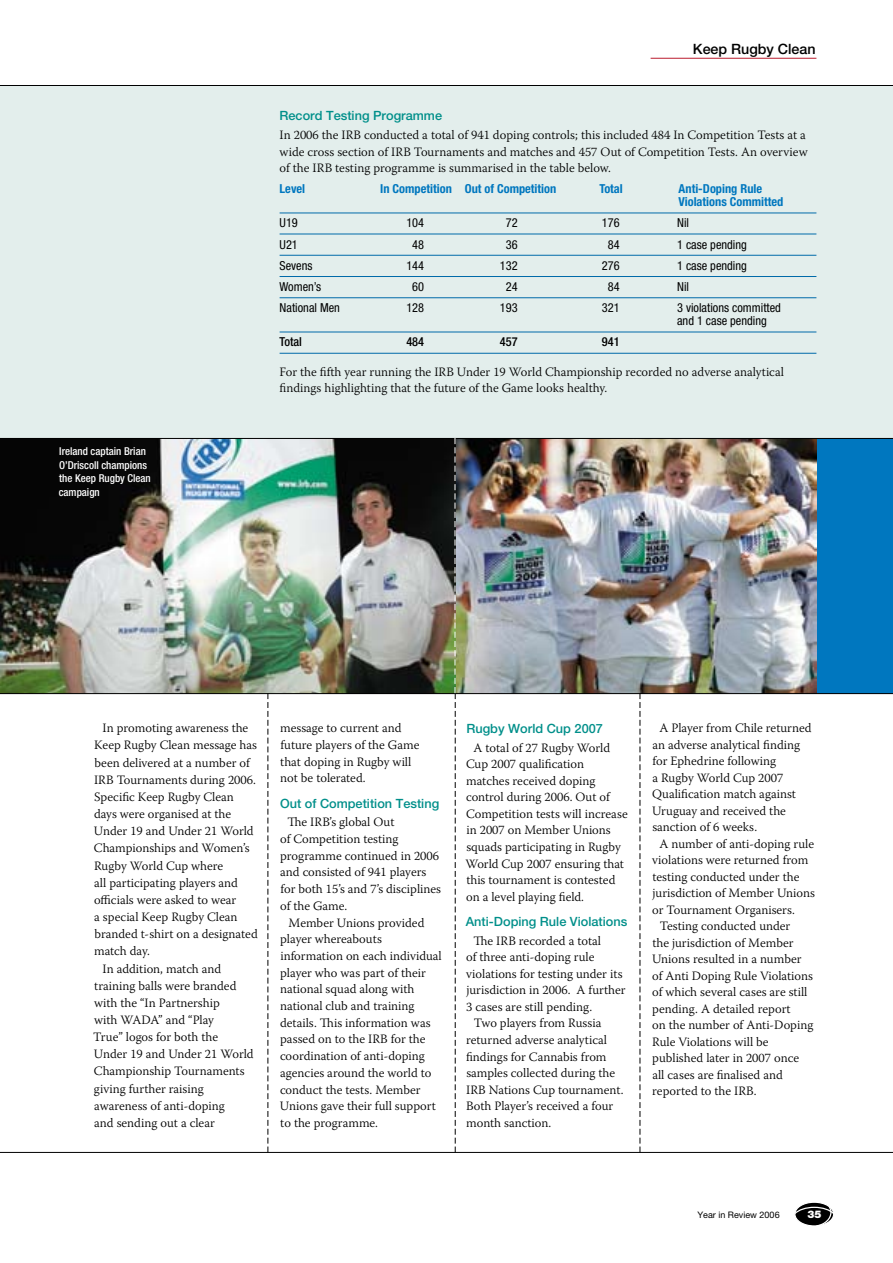
<style>
.page{position:relative;width:893px;height:1263px;background:#fff}
.page>*{position:absolute;margin:0;border:0;box-sizing:border-box;transform-origin:0 0}
.t1{font:500 14.25px "Helvetica Neue";color:#000}
.t2{font:300 12.75px/16.6px "Warnock Pro";color:#000}
.t3{font:500 12.75px "Helvetica Neue";color:#008f8a}
.t4{font:condensed 12.3px/12.8px "Helvetica Neue";color:#000}
.t5{font:700 condensed 12.3px/12.8px "Helvetica Neue";color:#0077bf}
.t6{font:500 condensed 12.3px "Helvetica Neue";color:#000}
.t7{font:500 condensed 10.8px/13.5px "Helvetica Neue";color:#fff}
.t8{font:900 10.5px "Helvetica Neue";color:#fff}
.t9{font:9px "Helvetica Neue";color:#000}
</style>
<div class="page">
<div style="left:0;top:85px;width:893px;height:361px;background:#e3eeec"></div>
<div style="left:0;top:438px;width:893px;height:255px;background:#0077bf"></div>
<img style="left:0;top:439px;width:816px;height:254px">
<hr style="left:651px;top:58px;width:165px;height:1px;background:#bb1b2e">
<svg style="left:795px;top:1202px;width:39px;height:24px"></svg>
<div style="left:794px;top:1201px;width:40px;height:25px;border:1px solid #fff;border-radius:50%"></div>
<svg style="left:794px;top:1204px;width:40px;height:22px"></svg>
<hr style="left:0;top:85px;width:893px;height:1px;background:#000">
<svg style="left:640px;top:694px;width:1px;height:458px"></svg>
<svg style="left:268px;top:694px;width:1px;height:458px"></svg>
<hr style="left:0;top:438px;width:893px;height:1px;background:#000">
<hr style="left:280px;top:212px;width:536px;height:1px;background:#006aa9">
<hr style="left:280px;top:234px;width:536px;height:1px;background:#006aa9">
<hr style="left:280px;top:255px;width:536px;height:1px;background:#006aa9">
<hr style="left:280px;top:276px;width:536px;height:1px;background:#006aa9">
<hr style="left:280px;top:297px;width:536px;height:1px;background:#006aa9">
<hr style="left:280px;top:332px;width:536px;height:1px;background:#006aa9">
<hr style="left:280px;top:353px;width:536px;height:1px;background:#006aa9">
<hr style="left:0;top:693px;width:893px;height:1px;background:#000">
<hr style="left:0;top:1152px;width:893px;height:1px;background:#000">
<svg style="left:455px;top:438px;width:1px;height:714px"></svg>
<p class="t7" style="left:59px;top:444px;width:93px">Ireland captain Brian<br>O’Driscoll champions the Keep Rugby Clean campaign</p>
<p class="t1" style="left:693px;top:40px;width:124px">Keep Rugby Clean</p>
<p class="t3" style="left:280px;top:108px;width:164px">Record Testing Programme</p>
<p class="t2" style="left:280px;top:126px;width:530px">In 2006 the IRB conducted a total of 941 doping controls; this included 484 In Competition Tests at a wide cross section of IRB Tournaments and matches and 457 Out of Competition Tests. An overview of the IRB testing programme is summarised in the table below.</p>
<p class="t5" style="left:280px;top:182px;width:27px">Level</p>
<p class="t5" style="left:380px;top:182px;width:178px">In Competition Out of Competition</p>
<p class="t5" style="left:599px;top:182px;width:25px">Total</p>
<p class="t5" style="left:679px;top:182px;width:106px">Anti-Doping Rule<br>Violations Committed</p>
<p class="t4" style="left:280px;top:217px;width:20px">U19</p>
<p class="t4" style="left:406px;top:217px;width:19px">104</p>
<p class="t4" style="left:506px;top:217px;width:13px">72</p>
<p class="t4" style="left:602px;top:217px;width:19px">176</p>
<p class="t4" style="left:677px;top:217px;width:13px">Nil</p>
<p class="t4" style="left:280px;top:238px;width:20px">U21</p>
<p class="t4" style="left:412px;top:238px;width:13px">48</p>
<p class="t4" style="left:506px;top:238px;width:13px">36</p>
<p class="t4" style="left:608px;top:238px;width:13px">84</p>
<p class="t4" style="left:677px;top:238px;width:71px">1 case pending</p>
<p class="t4" style="left:280px;top:259px;width:34px">Sevens</p>
<p class="t4" style="left:406px;top:259px;width:19px">144</p>
<p class="t4" style="left:500px;top:259px;width:19px">132</p>
<p class="t4" style="left:602px;top:259px;width:19px">276</p>
<p class="t4" style="left:677px;top:259px;width:71px">1 case pending</p>
<p class="t4" style="left:280px;top:280px;width:43px">Women’s</p>
<p class="t4" style="left:412px;top:280px;width:13px">60</p>
<p class="t4" style="left:506px;top:280px;width:13px">24</p>
<p class="t4" style="left:608px;top:280px;width:13px">84</p>
<p class="t4" style="left:677px;top:280px;width:13px">Nil</p>
<p class="t4" style="left:280px;top:302px;width:62px">National Men</p>
<p class="t4" style="left:406px;top:302px;width:19px">128</p>
<p class="t4" style="left:500px;top:302px;width:19px">193</p>
<p class="t4" style="left:602px;top:302px;width:19px">321</p>
<p class="t4" style="left:677px;top:302px;width:105px">3 violations committed and 1 case pending</p>
<p class="t6" style="left:280px;top:335px;width:24px">Total</p>
<p class="t6" style="left:406px;top:335px;width:19px">484</p>
<p class="t6" style="left:500px;top:335px;width:19px">457</p>
<p class="t6" style="left:602px;top:335px;width:19px">941</p>
<p class="t2" style="left:280px;top:363px;width:506px">For the fifth year running the IRB Under 19 World Championship recorded no adverse analytical findings highlighting that the future of the Game looks healthy.</p>
<p class="t2" style="left:103px;top:719px;width:147px">In promoting awareness the</p>
<p class="t2" style="left:94px;top:737px;width:165px">Keep Rugby Clean message has</p>
<p class="t2" style="left:95px;top:754px;width:157px">been delivered at a number of</p>
<p class="t2" style="left:94px;top:771px;width:163px">IRB Tournaments during 2006.</p>
<p class="t2" style="left:94px;top:788px;width:141px">Specific Keep Rugby Clean</p>
<p class="t2" style="left:94px;top:805px;width:139px">days were organised at the</p>
<p class="t2" style="left:94px;top:822px;width:161px">Under 19 and Under 21 World</p>
<p class="t2" style="left:94px;top:840px;width:157px">Championships and Women’s</p>
<p class="t2" style="left:94px;top:857px;width:131px">Rugby World Cup where</p>
<p class="t2" style="left:94px;top:874px;width:145px">all participating players and</p>
<p class="t2" style="left:94px;top:891px;width:144px">officials were asked to wear</p>
<p class="t2" style="left:94px;top:908px;width:145px">a special Keep Rugby Clean</p>
<p class="t2" style="left:95px;top:925px;width:165px">branded t-shirt on a designated</p>
<p class="t2" style="left:94px;top:942px;width:57px">match day.</p>
<p class="t2" style="left:103px;top:960px;width:120px">In addition, match and</p>
<p class="t2" style="left:94px;top:977px;width:144px">training balls were branded</p>
<p class="t2" style="left:94px;top:994px;width:127px">with the “In Partnership</p>
<p class="t2" style="left:94px;top:1011px;width:121px">with WADA” and “Play</p>
<p class="t2" style="left:93px;top:1028px;width:126px">True” logos for both the</p>
<p class="t2" style="left:94px;top:1045px;width:161px">Under 19 and Under 21 World</p>
<p class="t2" style="left:94px;top:1063px;width:152px">Championship Tournaments</p>
<p class="t2" style="left:94px;top:1080px;width:111px">giving further raising</p>
<p class="t2" style="left:94px;top:1097px;width:132px">awareness of anti-doping</p>
<p class="t2" style="left:94px;top:1114px;width:122px">and sending out a clear</p>
<p class="t2" style="left:280px;top:719px;width:141px">message to current and future players of the Game that doping in Rugby will not be tolerated.</p>
<p class="t3" style="left:280px;top:795px;width:161px">Out of Competition Testing</p>
<p class="t2" style="left:280px;top:814px;width:163px;text-indent:7px">The IRB’s global Out<br>of Competition testing programme continued in 2006 and consisted of 941 players for both 15’s and 7’s disciplines of the Game.</p>
<p class="t2" style="left:280px;top:914px;width:163px;text-indent:9px">Member Unions provided player whereabouts information on each individual player who was part of their national squad along with national club and training details. This information was passed on to the IRB for the coordination of anti-doping agencies around the world to conduct the tests. Member<br>Unions gave their full support to the programme.</p>
<p class="t3" style="left:466px;top:721px;width:138px">Rugby World Cup 2007</p>
<p class="t2" style="left:465px;top:739px;width:164px;text-indent:8px">A total of 27 Rugby World<br>Cup 2007 qualification matches received doping control during 2006. Out of<br>Competition tests will increase in 2007 on Member Unions squads participating in Rugby<br>World Cup 2007 ensuring that this tournament is contested on a level playing field.</p>
<p class="t3" style="left:466px;top:914px;width:163px">Anti-Doping Rule Violations</p>
<p class="t2" style="left:473px;top:932px;width:129px">The IRB recorded a total</p>
<p class="t2" style="left:466px;top:948px;width:130px">of three anti-doping rule</p>
<p class="t2" style="left:466px;top:965px;width:158px">violations for testing under its</p>
<p class="t2" style="left:466px;top:981px;width:161px">jurisdiction in 2006. A further</p>
<p class="t2" style="left:466px;top:998px;width:128px">3 cases are still pending.</p>
<p class="t2" style="left:474px;top:1015px;width:129px">Two players from Russia</p>
<p class="t2" style="left:466px;top:1031px;width:142px">returned adverse analytical</p>
<p class="t2" style="left:466px;top:1048px;width:142px">findings for Cannabis from</p>
<p class="t2" style="left:466px;top:1064px;width:150px">samples collected during the</p>
<p class="t2" style="left:466px;top:1081px;width:159px">IRB Nations Cup tournament.</p>
<p class="t2" style="left:466px;top:1097px;width:149px">Both Player’s received a four</p>
<p class="t2" style="left:466px;top:1114px;width:87px">month sanction.</p>
<p class="t2" style="left:659px;top:719px;width:154px">A Player from Chile returned</p>
<p class="t2" style="left:652px;top:736px;width:149px">an adverse analytical finding</p>
<p class="t2" style="left:652px;top:752px;width:125px">for Ephedrine following</p>
<p class="t2" style="left:652px;top:769px;width:132px">a Rugby World Cup 2007</p>
<p class="t2" style="left:652px;top:785px;width:145px">Qualification match against</p>
<p class="t2" style="left:652px;top:802px;width:135px">Uruguay and received the</p>
<p class="t2" style="left:652px;top:818px;width:106px">sanction of 6 weeks.</p>
<p class="t2" style="left:659px;top:835px;width:156px">A number of anti-doping rule</p>
<p class="t2" style="left:652px;top:851px;width:158px">violations were returned from</p>
<p class="t2" style="left:652px;top:868px;width:149px">testing conducted under the</p>
<p class="t2" style="left:652px;top:884px;width:164px">jurisdiction of Member Unions</p>
<p class="t2" style="left:652px;top:901px;width:144px">or Tournament Organisers.</p>
<p class="t2" style="left:660px;top:917px;width:132px">Testing conducted under</p>
<p class="t2" style="left:652px;top:934px;width:143px">the jurisdiction of Member</p>
<p class="t2" style="left:652px;top:950px;width:151px">Unions resulted in a number</p>
<p class="t2" style="left:652px;top:967px;width:162px">of Anti Doping Rule Violations</p>
<p class="t2" style="left:652px;top:983px;width:157px">of which several cases are still</p>
<p class="t2" style="left:652px;top:1000px;width:140px">pending. A detailed report</p>
<p class="t2" style="left:652px;top:1016px;width:163px">on the number of Anti-Doping</p>
<p class="t2" style="left:652px;top:1033px;width:118px">Rule Violations will be</p>
<p class="t2" style="left:652px;top:1049px;width:148px">published later in 2007 once</p>
<p class="t2" style="left:652px;top:1066px;width:132px">all cases are finalised and</p>
<p class="t2" style="left:652px;top:1082px;width:106px">reported to the IRB.</p>
<p class="t9" style="left:697px;top:1209px;width:84px">Year in Review 2006</p>
<p class="t8" style="left:807px;top:1208px;width:8px">35</p>
</div>
